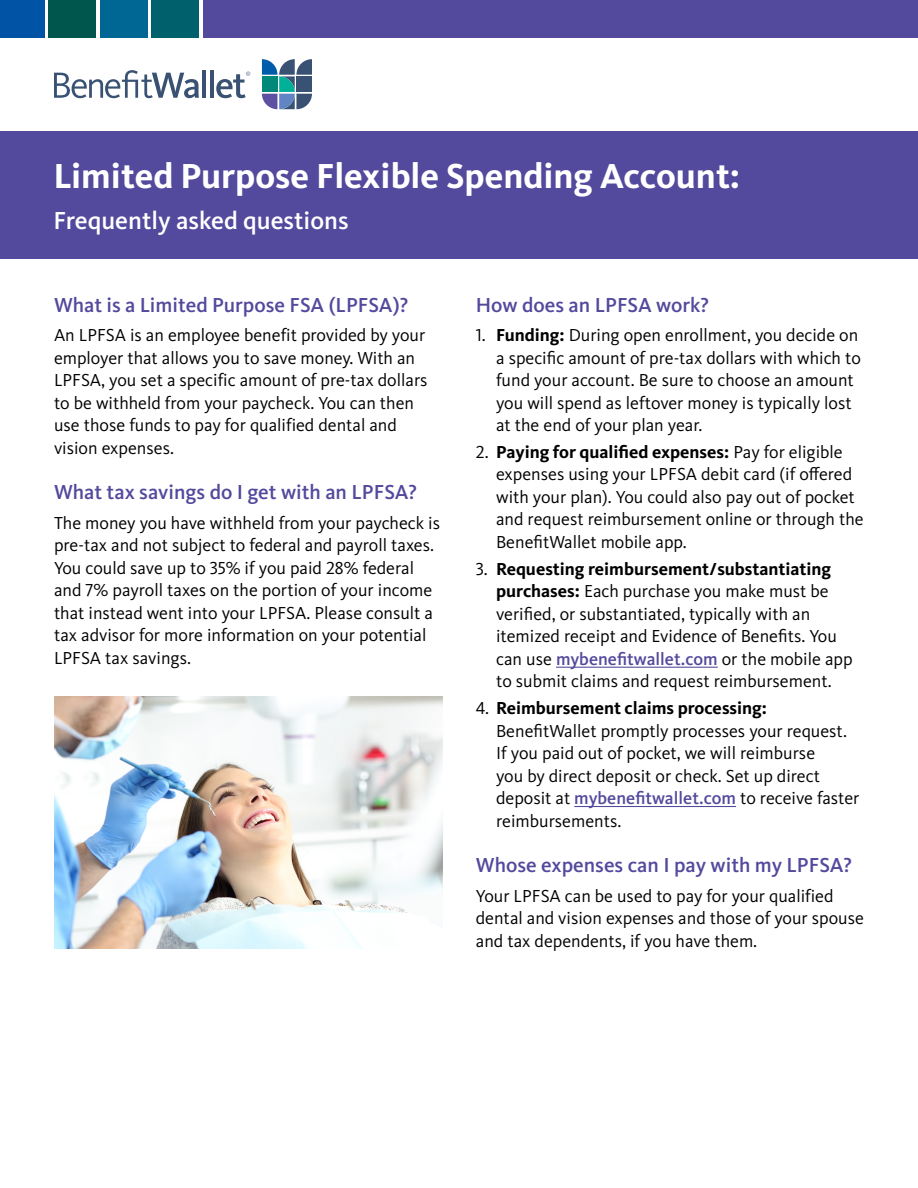
<style>
.page{position:relative;width:918px;height:1188px;background:#fff}
.page>*{position:absolute;margin:0;border:0;box-sizing:border-box;transform-origin:0 0}
.t1{font:700 36px "Kievit Pro";color:#fff}
.t2{font:500 25.5px "Kievit Pro";color:#fff}
.t3{font:500 21px "Kievit Pro";color:#53499d}
.t4{font:18px/22.5px "Kievit Pro";color:#000}
.s1{font-weight:700;color:#000101}
.s2{font-weight:500;color:#53499d}
</style>
<div class="page">
<hr style="left:556px;top:667px;width:162px;height:1px;background:#53499d">
<hr style="left:574px;top:806px;width:162px;height:1px;background:#53499d">
<div style="left:0;top:132px;width:918px;height:127px;background:#53499d"></div>
<svg style="left:262px;top:59px;width:50px;height:50px"></svg>
<svg style="left:54px;top:70px;width:145px;height:28px"></svg>
<hr style="left:202px;top:71px;width:4px;height:27px;background:#395173">
<hr style="left:210px;top:71px;width:4px;height:27px;background:#395173">
<svg style="left:216px;top:72px;width:34px;height:26px"></svg>
<div style="left:48px;top:0;width:48px;height:37px;background:#00554d"></div>
<div style="left:100px;top:0;width:48px;height:37px;background:#006694"></div>
<div style="left:152px;top:0;width:47px;height:37px;background:#00616d"></div>
<div style="left:0;top:0;width:44px;height:37px;background:#0053a5"></div>
<div style="left:203px;top:0;width:715px;height:37px;background:#53499d"></div>
<img style="left:54px;top:697px;width:389px;height:251px">
<h1 class="t1" style="left:53px;top:155px;width:688px">Limited Purpose Flexible Spending Account:</h1>
<h2 class="t2" style="left:53px;top:205px;width:297px">Frequently asked questions</h2>
<p class="t3" style="left:54px;top:292px;width:356px">What is a Limited Purpose FSA (LPFSA)?</p>
<p class="t4" style="left:54px;top:324px;width:375px">An LPFSA is an employee benefit provided by your employer that allows you to save money. With an LPFSA, you set a specific amount of pre-tax dollars to be withheld from your paycheck. You can then use those funds to pay for qualified dental and vision expenses.</p>
<p class="t3" style="left:54px;top:480px;width:364px">What tax savings do I get with an LPFSA?</p>
<p class="t4" style="left:54px;top:511px;width:388px">The money you have withheld from your paycheck is pre-tax and not subject to federal and payroll taxes.<br>You could save up to 35% if you paid 28% federal and 7% payroll taxes on the portion of your income that instead went into your LPFSA. Please consult a tax advisor for more information on your potential LPFSA tax savings.</p>
<p class="t3" style="left:476px;top:292px;width:235px">How does an LPFSA work?</p>
<p class="t4" style="left:496px;top:324px;width:366px;text-indent:-20px">1. <span class="s1">Funding:</span> During open enrollment, you decide on a specific amount of pre-tax dollars with which to fund your account. Be sure to choose an amount you will spend as leftover money is typically lost at the end of your plan year.</p>
<p class="t4" style="left:496px;top:441px;width:369px;text-indent:-20px">2. <span class="s1">Paying for qualified expenses:</span> Pay for eligible expenses using your LPFSA debit card (if offered with your plan). You could also pay out of pocket and request reimbursement online or through the BenefitWallet mobile app.</p>
<p class="t4" style="left:496px;top:557px;width:358px;text-indent:-20px">3. <span class="s1">Requesting reimbursement/substantiating purchases:</span> Each purchase you make must be verified, or substantiated, typically with an itemized receipt and Evidence of Benefits. You can use <span class="s2">mybenefitwallet.com</span> or the mobile app to submit claims and request reimbursement.</p>
<p class="t4" style="left:496px;top:697px;width:365px;text-indent:-20px">4. <span class="s1">Reimbursement claims processing:<br></span>BenefitWallet promptly processes your request.<br>If you paid out of pocket, we will reimburse<br>you by direct deposit or check. Set up direct deposit at <span class="s2">mybenefitwallet.com</span> to receive faster reimbursements.</p>
<p class="t3" style="left:476px;top:853px;width:378px">Whose expenses can I pay with my LPFSA?</p>
<p class="t4" style="left:476px;top:884px;width:390px">Your LPFSA can be used to pay for your qualified dental and vision expenses and those of your spouse and tax dependents, if you have them.</p>
</div>
